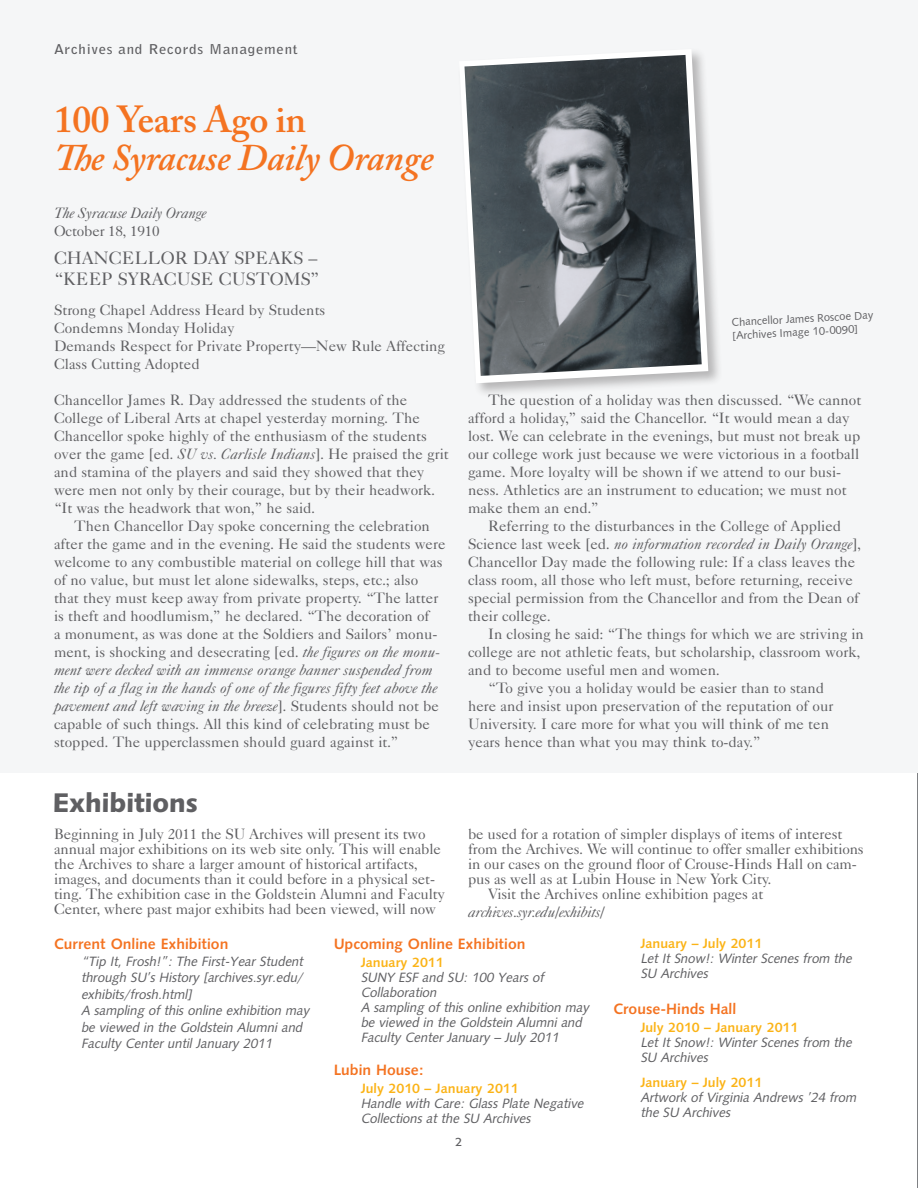
<style>
.page{position:relative;width:918px;height:1188px;background:#fff}
.page>*{position:absolute;margin:0;border:0;box-sizing:border-box;transform-origin:0 0}
.t1{font:italic 600 37.5px "Adobe Caslon Pro";letter-spacing:-.01em;color:#f47321}
.t2{font:600 37.5px "Adobe Caslon Pro";letter-spacing:-.01em;color:#f47321}
.t3{font:27px "Humanist 531 BT Black A";color:#5f5f62}
.t4{font:18px/21px "Caslon Five Forty";color:#5f5f62}
.t5{font:15px/18px "Caslon Five Forty";color:#5f5f62}
.t6{font:15px "Humanist 531 BT Bold A";color:#f47321}
.t7{font:italic 15px "Caslon Five Forty";letter-spacing:-.01em;color:#5f5f62}
.t8{font:italic 13.5px/15px "Humanist 531 BT Roman A";color:#5f5f62}
.t9{font:13.5px "Humanist 531 BT Bold A";color:#fbb316}
.t10{font:700 13.5px "Bell Gothic";letter-spacing:.05em;color:#5f5f62;scale:1.1 1}
.t11{font:12px "Formata";color:#5f5f62}
.t12{font:11.25px/13.5px "Humanist 531 BT Roman A";color:#5f5f62}
.s1{font-style:italic}
</style>
<div class="page">
<div style="left:0;top:0;width:918px;height:773px;background:#f5f6f7"></div>
<div style="left:457px;top:47px;width:265px;height:350px;background:#231f20;opacity:.3"></div>
<svg style="left:459px;top:49px;width:249px;height:334px"></svg>
<img style="left:464px;top:55px;width:238px;height:321px">
<p class="t10" style="left:54px;top:41px;width:223px">Archives and Records Management</p>
<h1 class="t2" style="left:54px;top:97px;width:254px">100 Years Ago in</h1>
<h1 class="t1" style="left:54px;top:135px;width:381px">The Syracuse Daily Orange</h1>
<p class="t7" style="left:54px;top:204px;width:154px">The Syracuse Daily Orange</p>
<p class="t5" style="left:54px;top:221px;width:107px">October 18, 1910</p>
<p class="t4" style="left:54px;top:247px;width:265px">CHANCELLOR DAY SPEAKS – “KEEP SYRACUSE CUSTOM</p>
<p class="t4" style="left:301px;top:268px;width:21px">S”</p>
<p class="t5" style="left:54px;top:300px;width:393px">Strong Chapel Address Heard by Students<br>Condemns Monday Holiday<br>Demands Respect for Private Property—New Rule Affecting Class Cutting Adopted</p>
<p class="t5" style="left:54px;top:390px;width:396px">Chancellor James R. Day addressed the students of the College of Liberal Arts at chapel yesterday morning. The Chancellor spoke highly of the enthusiasm of the students over the game [ed. <span class="s1">SU vs. Carlisle Indians</span>]. He praised the grit and stamina of the players and said they showed that they were men not only by their courage, but by their headwork. “It was the headwork that won,” he said.</p>
<p class="t5" style="left:54px;top:516px;width:393px;text-indent:20px">Then Chancellor Day spoke concerning the celebration after the game and in the evening. He said the students were welcome to any combustible material on college hill that was of no value, but must let alone sidewalks, steps, etc.; also that they must keep away from private property. “The latter is theft and hoodlumism,” he declared. “The decoration of<br>a monument, as was done at the Soldiers and Sailors’ monu&shy;ment, is shocking and desecrating [ed. <span class="s1">the figures on the monu&shy;ment were decked with an immense orange banner suspended from the tip of a flag in the hands of one of the figures fifty feet above the pavement and left waving in the breeze</span>]. Students should not be capable of such things. All this kind of celebrating must be stopped. The upperclassmen should guard against it.”</p>
<h2 class="t3" style="left:53px;top:786px;width:147px">Exhibitions</h2>
<p class="t12" style="left:731px;top:315px;width:143px;rotate:-3deg">Chancellor James Roscoe Day [Archives Image 10-0090]</p>
<p class="t5" style="left:468px;top:390px;width:395px;text-indent:20px">The question of a holiday was then discussed. “We cannot afford a holiday,” said the Chancellor. “It would mean a day lost. We can celebrate in the evenings, but must not break up our college work just because we were victorious in a football game. More loyalty will be shown if we attend to our busi&shy;ness. Athletics are an instrument to education; we must not make them an end.”</p>
<p class="t5" style="left:468px;top:516px;width:395px;text-indent:20px">Referring to the disturbances in the College of Applied Science last week [ed. <span class="s1">no information recorded in Daily Orange</span>], Chancellor Day made the following rule: If a class leaves the class room, all those who left must, before returning, receive special permission from the Chancellor and from the Dean of their college.</p>
<p class="t5" style="left:488px;top:624px;width:377px">In closing he said: “The things for which we are striving in</p>
<p class="t5" style="left:468px;top:642px;width:394px">college are not athletic feats, but scholarship, classroom work,</p>
<p class="t5" style="left:468px;top:660px;width:253px">and to become useful men and women.</p>
<p class="t5" style="left:488px;top:678px;width:338px">“To give you a holiday would be easier than to stand</p>
<p class="t5" style="left:468px;top:696px;width:367px">here and insist upon preservation of the reputation of our</p>
<p class="t5" style="left:468px;top:714px;width:363px">University. I care more for what you will think of me ten</p>
<p class="t5" style="left:468px;top:732px;width:294px">years hence than what you may think to-day.”</p>
<p class="t5" style="left:54px;top:826px;width:393px;line-height:15px">Beginning in July 2011 the SU Archives will present its two annual major exhibitions on its web site only. This will enable the Archives to share a larger amount of historical artifacts, images, and documents than it could before in a physical set&shy;ting. The exhibition case in the Goldstein Alumni and Faculty Center, where past major exhibits had been viewed, will now</p>
<p class="t5" style="left:468px;top:825px;width:376px">be used for a rotation of simpler displays of items of interest</p>
<p class="t5" style="left:468px;top:840px;width:397px">from the Archives. We will continue to offer smaller exhibitions</p>
<p class="t5" style="left:468px;top:855px;width:390px">in our cases on the ground floor of Crouse-Hinds Hall on cam-</p>
<p class="t5" style="left:468px;top:870px;width:305px">pus as well as at Lubin House in New York City.</p>
<p class="t5" style="left:488px;top:885px;width:277px">Visit the Archives online exhibition pages at</p>
<p class="t7" style="left:468px;top:903px;width:138px">archives.syr.edu/exhibits/</p>
<p class="t6" style="left:54px;top:935px;width:176px">Current Online Exhibition</p>
<p class="t8" style="left:81px;top:953px;width:233px;line-height:16.5px">“Tip It, Frosh!”: The First-Year Student through SU’s History [archives.syr.edu/ exhibits/frosh.html]<br>A sampling of this online exhibition may be viewed in the Goldstein Alumni and Faculty Center until January 2011</p>
<p class="t6" style="left:334px;top:935px;width:193px">Upcoming Online Exhibition</p>
<p class="t9" style="left:361px;top:954px;width:85px">January 2011</p>
<p class="t8" style="left:361px;top:970px;width:233px">SUNY ESF and SU: 100 Years of<br>Collaboration<br>A sampling of this online exhibition may be viewed in the Goldstein Alumni and<br>Faculty Center January – July 2011</p>
<p class="t6" style="left:334px;top:1061px;width:92px">Lubin House:</p>
<p class="t9" style="left:361px;top:1080px;width:160px">July 2010 – January 2011</p>
<p class="t8" style="left:361px;top:1096px;width:227px">Handle with Care: Glass Plate Negative<br>Collections at the SU Archives</p>
<p class="t11" style="left:455px;top:1135px;width:8px">2</p>
<p class="t9" style="left:640px;top:935px;width:124px">January – July 2011</p>
<p class="t8" style="left:640px;top:951px;width:216px">Let It Snow!: Winter Scenes from the<br>SU Archives</p>
<p class="t6" style="left:613px;top:1000px;width:124px">Crouse-Hinds Hall</p>
<p class="t9" style="left:640px;top:1019px;width:160px">July 2010 – January 2011</p>
<p class="t8" style="left:640px;top:1035px;width:216px">Let It Snow!: Winter Scenes from the<br>SU Archives</p>
<p class="t9" style="left:640px;top:1074px;width:124px">January – July 2011</p>
<p class="t8" style="left:640px;top:1089px;width:220px">Artwork of Virginia Andrews ’24 from the SU Archives</p>
</div>
